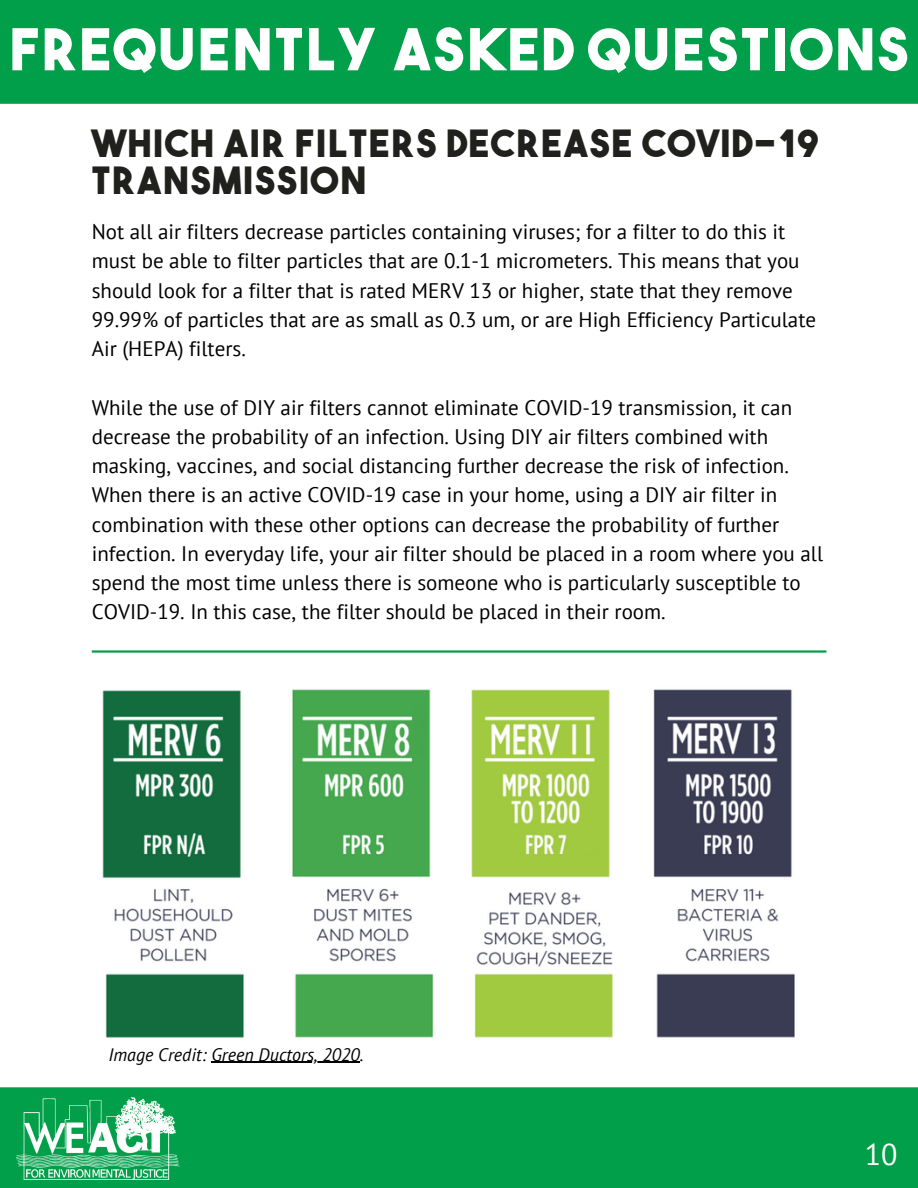
<style>
.page{position:relative;width:918px;height:1188px;background:#fff}
.page>*{position:absolute;margin:0;border:0;box-sizing:border-box;transform-origin:0 0}
.t1{font:57.45px "The Bold Font";letter-spacing:.05em;color:#fff}
.t2{font:37.5px/37.2px "The Bold Font";letter-spacing:.05em;color:#20211d}
.t3{font:30px "PT Sans";color:#fff}
.t4{font:21px/29.2px "PT Sans";color:#000}
.t5{font:italic 18px "PT Sans";color:#000}
</style>
<div class="page">
<div style="left:0;top:1087px;width:918px;height:101px;background:#019f4a"></div>
<img style="left:17px;top:1097px;width:163px;height:82px">
<div style="left:0;top:0;width:918px;height:104px;background:#019f4a"></div>
<hr style="left:92px;top:650px;width:734px;height:3px;background:#019f4a">
<img style="left:102px;top:689px;width:693px;height:349px">
<hr style="left:211px;top:1062px;width:149px;height:1px;background:#000">
<p class="t1" style="left:10px;top:27px;width:900px">FREQUENTLY ASKED QUESTIONS</p>
<p class="t2" style="left:92px;top:129px;width:729px">WHICH AIR FILTERS DECREASE COVID-19<br>TRANSMISSION</p>
<p class="t4" style="left:92px;top:217px;width:726px">Not all air filters decrease particles containing viruses; for a filter to do this it must be able to filter particles that are 0.1-1 micrometers. This means that you should look for a filter that is rated MERV 13 or higher, state that they remove 99.99% of particles that are as small as 0.3 um, or are High Efficiency Particulate Air (HEPA) filters.</p>
<p class="t4" style="left:92px;top:392px;width:733px">While the use of DIY air filters cannot eliminate COVID-19 transmission, it can decrease the probability of an infection. Using DIY air filters combined with masking, vaccines, and social distancing further decrease the risk of infection.<br>When there is an active COVID-19 case in your home, using a DIY air filter in combination with these other options can decrease the probability of further infection. In everyday life, your air filter should be placed in a room where you all spend the most time unless there is someone who is particularly susceptible to COVID-19. In this case, the filter should be placed in their room.</p>
<p class="t5" style="left:109px;top:1042px;width:257px">Image Credit: Green Ductors, 2020.</p>
<p class="t3" style="left:865px;top:1135px;width:34px">10</p>
</div>
